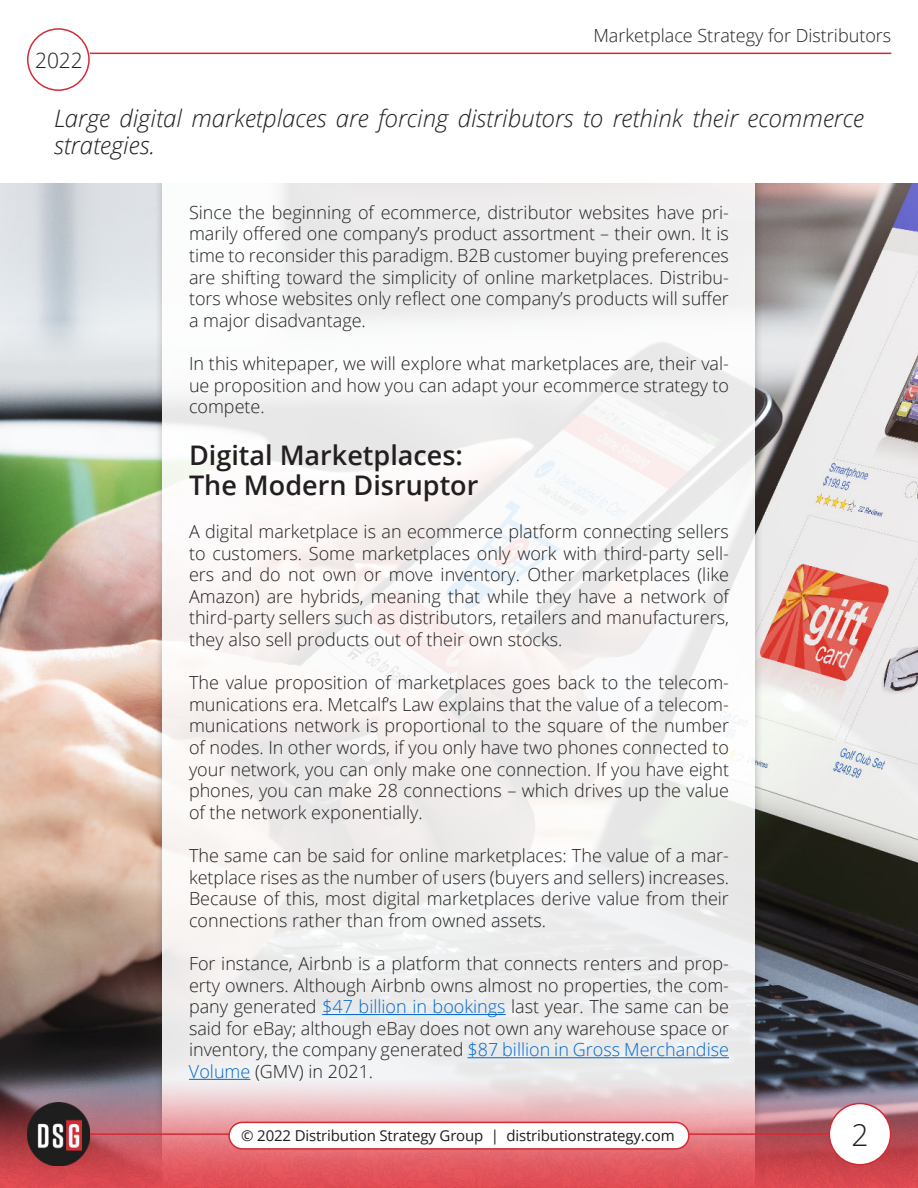
<style>
.page{position:relative;width:918px;height:1188px;background:#fff}
.page>*{position:absolute;margin:0;border:0;box-sizing:border-box;transform-origin:0 0}
.t1{font:300 30px "Open Sans";color:#1c1d1c}
.t2{font:600 27px/30px "Open Sans";color:#231f20}
.t3{font:italic 300 24px/27px "Open Sans";color:#231f20}
.t4{font:300 21px "Open Sans";color:#231f20}
.t5{font:300 18px/21.6px "Open Sans";color:#231f20;text-align:justify}
.t6{font:15px "Open Sans";letter-spacing:-.01em;color:#1c1d1c}
.s1{color:#0068cd}
</style>
<div class="page">
<img style="left:0;top:183px;width:918px;height:1005px">
<div style="left:155px;top:172px;width:609px;height:1016px;background:#231f20;opacity:.3"></div>
<div style="left:163px;top:180px;width:592px;height:1007px;background:#f2f0f0"></div>
<div style="left:0;top:154px;width:918px;height:29px;background:#fff"></div>
<img style="left:0;top:1079px;width:918px;height:108px">
<div style="left:829px;top:1104px;width:62px;height:61px;background:#fff;border-radius:50%"></div>
<div style="left:829px;top:1103px;width:62px;height:62px;border:2px solid #d32b36;border-radius:50%"></div>
<div style="left:27px;top:28px;width:63px;height:63px;border:2px solid #d32b36;border-radius:50%"></div>
<hr style="left:90px;top:53px;width:801px;height:1px;background:#d32b36">
<hr style="left:90px;top:1133px;width:739px;height:2px;background:#d32b36">
<img style="left:27px;top:1103px;width:63px;height:63px">
<div style="left:229px;top:1122px;width:460px;height:27px;background:#fff;border-radius:13px"></div>
<div style="left:228px;top:1122px;width:462px;height:28px;border:2px solid #d32b36;border-radius:13px"></div>
<hr style="left:322px;top:1014px;width:184px;height:1px;background:#0068cd">
<hr style="left:467px;top:1057px;width:262px;height:1px;background:#0068cd">
<hr style="left:189px;top:1079px;width:61px;height:1px;background:#0068cd">
<p class="t4" style="left:35px;top:52px;width:49px">2022</p>
<p class="t5" style="left:593px;top:27px;width:299px">Marketplace Strategy for Distributors</p>
<h3 class="t3" style="left:54px;top:108px;width:811px">Large digital marketplaces are forcing distributors to rethink their ecommerce strategies.</h3>
<p class="t5" style="left:189px;top:203px;width:542px">Since the beginning of ecommerce, distributor websites have pri&shy;marily offered one company’s product assortment – their own. It is time to reconsider this paradigm. B2B customer buying preferences are shifting toward the simplicity of online marketplaces. Distribu&shy;tors whose websites only reflect one company’s products will suffer a major disadvantage.</p>
<p class="t5" style="left:189px;top:355px;width:542px">In this whitepaper, we will explore what marketplaces are, their val&shy;ue proposition and how you can adapt your ecommerce strategy to compete.</p>
<h2 class="t2" style="left:189px;top:443px;width:291px">Digital Marketplaces:<br>The Modern Disruptor</h2>
<p class="t5" style="left:189px;top:523px;width:542px">A digital marketplace is an ecommerce platform connecting sellers to customers. Some marketplaces only work with third-party sell&shy;ers and do not own or move inventory. Other marketplaces (like Amazon) are hybrids, meaning that while they have a network of third-party sellers such as distributors, retailers and manufacturers, they also sell products out of their own stocks.</p>
<p class="t5" style="left:189px;top:674px;width:542px">The value proposition of marketplaces goes back to the telecom&shy;munications era. Metcalf’s Law explains that the value of a telecom&shy;munications network is proportional to the square of the number of nodes. In other words, if you only have two phones connected to your network, you can only make one connection. If you have eight phones, you can make 28 connections – which drives up the value of the network exponentially.</p>
<p class="t5" style="left:189px;top:847px;width:542px">The same can be said for online marketplaces: The value of a mar&shy;ketplace rises as the number of users (buyers and sellers) increases.<br>Because of this, most digital marketplaces derive value from their connections rather than from owned assets.</p>
<p class="t5" style="left:189px;top:955px;width:542px">For instance, Airbnb is a platform that connects renters and prop&shy;erty owners. Although Airbnb owns almost no properties, the com&shy;pany generated <span class="s1">$47 billion in bookings</span> last year. The same can be said for eBay; although eBay does not own any warehouse space or inventory, the company generated <span class="s1">$87 billion in Gross Merchandise Volume</span> (GMV) in 2021.</p>
<p class="t6" style="left:241px;top:1130px;width:435px">© 2022 Distribution Strategy Group | distributionstrategy.com</p>
<h1 class="t1" style="left:851px;top:1123px;width:19px">2</h1>
</div>
